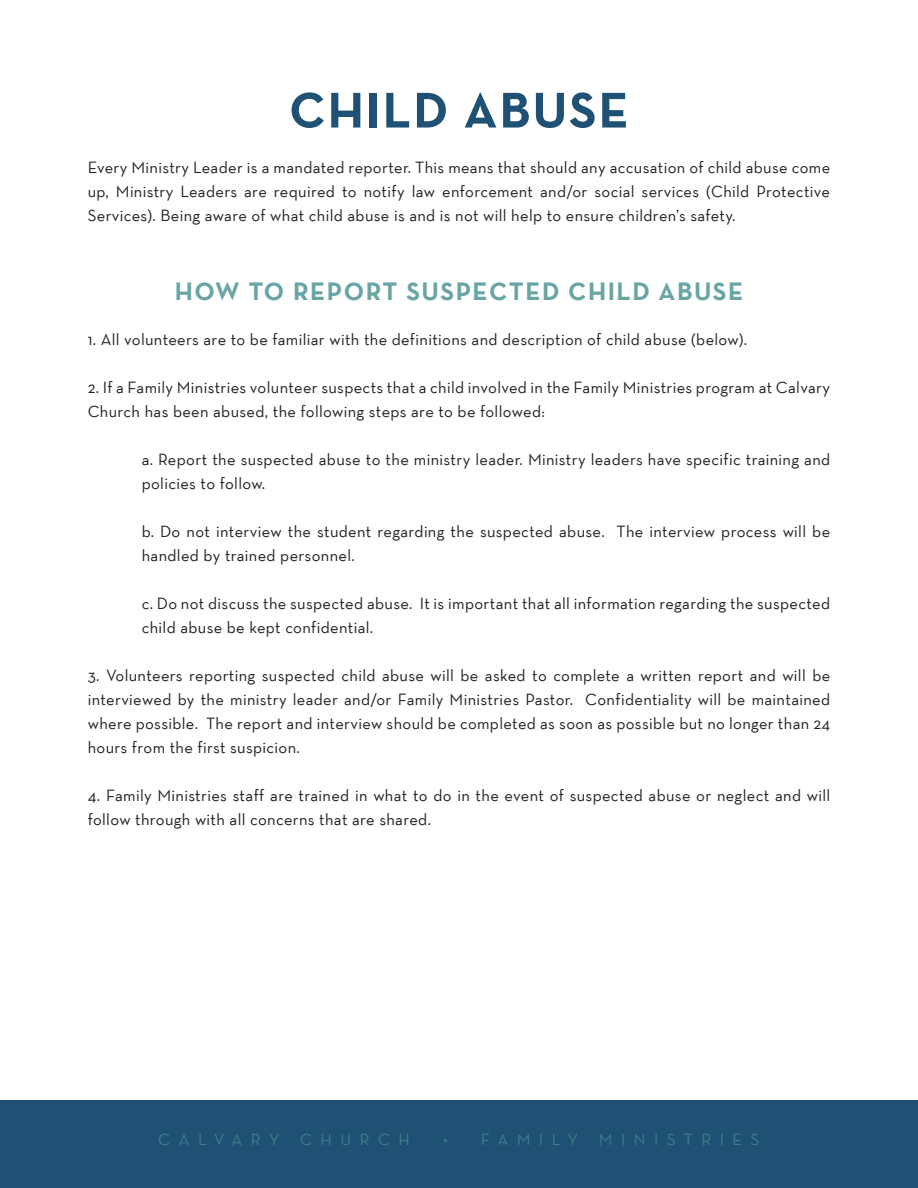
<style>
.page{position:relative;width:918px;height:1188px;background:#fff}
.page>*{position:absolute;margin:0;border:0;box-sizing:border-box;transform-origin:0 0}
.t1{font:700 51px "Neutraface Text TT";letter-spacing:.04em;color:#1e5173}
.t2{font:700 25.5px "Neutraface Text TT";letter-spacing:.06em;color:#6aa5a5}
.t3{font:16.5px/24px "Neutraface Text TT";letter-spacing:.02em;color:#231f20}
.t4{font:16.5px "Neutraface Text TT";letter-spacing:.51em;color:#6aa5a5}
.t5{font:16.5px "Neutraface Text TT";letter-spacing:.49em;color:#6aa5a5}
</style>
<div class="page">
<div style="left:0;top:1100px;width:918px;height:88px;background:#1e5173"></div>
<h1 class="t1" style="left:289px;top:77px;width:341px">CHILD ABUSE</h1>
<p class="t3" style="left:88px;top:155px;width:744px;text-align:justify">Every Ministry Leader is a mandated reporter. This means that should any accusation of child abuse come up, Ministry Leaders are required to notify law enforcement and/or social services (Child Protective Services). Being aware of what child abuse is and is not will help to ensure children’s safety.</p>
<h2 class="t2" style="left:175px;top:275px;width:570px">HOW TO REPORT SUSPECTED CHILD ABUSE</h2>
<p class="t3" style="left:88px;top:327px;width:661px">1. All volunteers are to be familiar with the definitions and description of child abuse (below).</p>
<p class="t3" style="left:88px;top:375px;width:744px">2. If a Family Ministries volunteer suspects that a child involved in the Family Ministries program at Calvary<br>Church has been abused, the following steps are to be followed:</p>
<p class="t3" style="left:142px;top:447px;width:690px">a. Report the suspected abuse to the ministry leader. Ministry leaders have specific training and policies to follow.</p>
<p class="t3" style="left:142px;top:519px;width:690px">b. Do not interview the student regarding the suspected abuse. The interview process will be handled by trained personnel.</p>
<p class="t3" style="left:142px;top:591px;width:690px">c. Do not discuss the suspected abuse. It is important that all information regarding the suspected child abuse be kept confidential.</p>
<p class="t3" style="left:88px;top:664px;width:744px;text-align:justify">3. Volunteers reporting suspected child abuse will be asked to complete a written report and will be interviewed by the ministry leader and/or Family Ministries Pastor. Confidentiality will be maintained where possible. The report and interview should be completed as soon as possible but no longer than 24 hours from the first suspicion.</p>
<p class="t3" style="left:88px;top:784px;width:744px">4. Family Ministries staff are trained in what to do in the event of suspected abuse or neglect and will follow through with all concerns that are shared.</p>
<p class="t5" style="left:159px;top:1129px;width:122px">CALVARY</p>
<p class="t4" style="left:300px;top:1129px;width:111px">CHURCH</p>
<p class="t4" style="left:443px;top:1129px;width:137px">• FAMILY</p>
<p class="t4" style="left:599px;top:1129px;width:162px">MINISTRIES</p>
</div>
